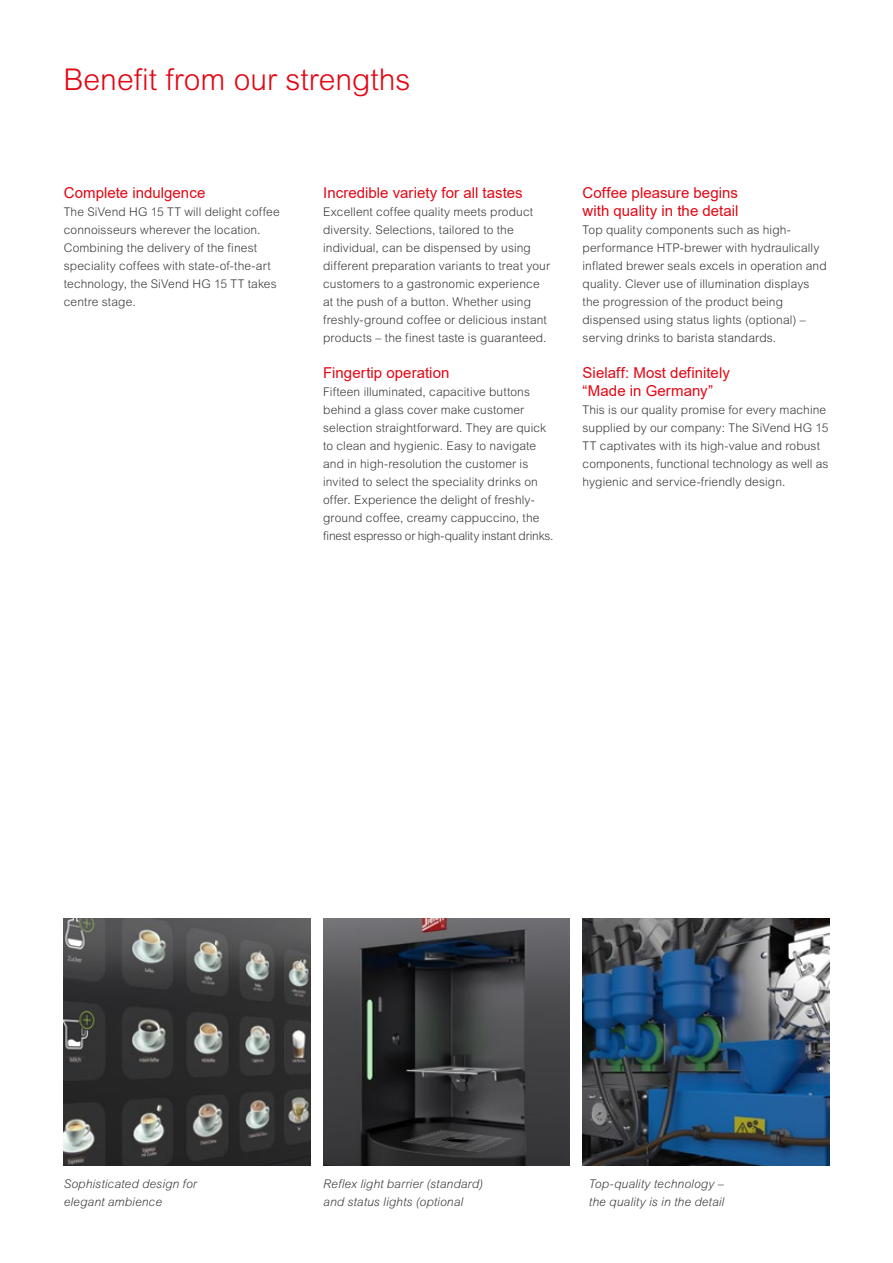
<style>
.page{position:relative;width:893px;height:1263px;background:#fff}
.page>*{position:absolute;margin:0;border:0;box-sizing:border-box;transform-origin:0 0}
.t1{font:300 30px "Arial MT Pro";color:#e30613}
.t2{font:15px/18px "Arial";color:#e30613}
.t3{font:300 12px/18px "Arial MT Pro";letter-spacing:.01em;color:#3c3c3b}
.t4{font:italic 300 12px/18px "Arial MT Pro";letter-spacing:.01em;color:#3c3c3b}
</style>
<div class="page">
<img style="left:323px;top:918px;width:247px;height:247px">
<img style="left:583px;top:918px;width:246px;height:247px">
<img style="left:64px;top:918px;width:246px;height:247px">
<h1 class="t1" style="left:64px;top:61px;width:348px">Benefit from our strengths</h1>
<p class="t2" style="left:64px;top:184px;width:143px">Complete indulgence</p>
<p class="t3" style="left:64px;top:203px;width:217px">The SiVend HG 15 TT will delight coffee connoisseurs wherever the location.<br>Combining the delivery of the finest speciality coffees with state-of-the-art technology, the SiVend HG 15 TT takes centre stage.</p>
<p class="t2" style="left:323px;top:184px;width:201px">Incredible variety for all tastes</p>
<p class="t3" style="left:323px;top:203px;width:228px">Excellent coffee quality meets product diversity. Selections, tailored to the individual, can be dispensed by using different preparation variants to treat your customers to a gastronomic experience at the push of a button. Whether using freshly-ground coffee or delicious instant products – the finest taste is guaranteed.</p>
<p class="t2" style="left:323px;top:364px;width:128px">Fingertip operation</p>
<p class="t3" style="left:323px;top:383px;width:232px">Fifteen illuminated, capacitive buttons behind a glass cover make customer selection straightforward. They are quick to clean and hygienic. Easy to navigate and in high-resolution the customer is invited to select the speciality drinks on offer. Experience the delight of freshly&shy;ground coffee, creamy cappuccino, the finest espresso or high-quality instant drinks.</p>
<p class="t2" style="left:583px;top:184px;width:157px">Coffee pleasure begins with quality in the detail</p>
<p class="t3" style="left:583px;top:221px;width:246px">Top quality components such as high&shy;performance HTP-brewer with hydraulically inflated brewer seals excels in operation and quality. Clever use of illumination displays the progression of the product being dispensed using status lights (optional) – serving drinks to barista standards.</p>
<p class="t2" style="left:583px;top:364px;width:149px">Sielaff: Most definitely “Made in Germany”</p>
<p class="t3" style="left:583px;top:401px;width:247px">This is our quality promise for every machine supplied by our company: The SiVend HG 15<br>TT captivates with its high-value and robust components, functional technology as well as hygienic and service-friendly design.</p>
<p class="t4" style="left:64px;top:1175px;width:135px">Sophisticated design for elegant ambience</p>
<p class="t4" style="left:323px;top:1175px;width:162px">Reflex light barrier (standard) and status lights (optional</p>
<p class="t4" style="left:589px;top:1175px;width:137px">Top-quality technology – the quality is in the detail</p>
</div>
